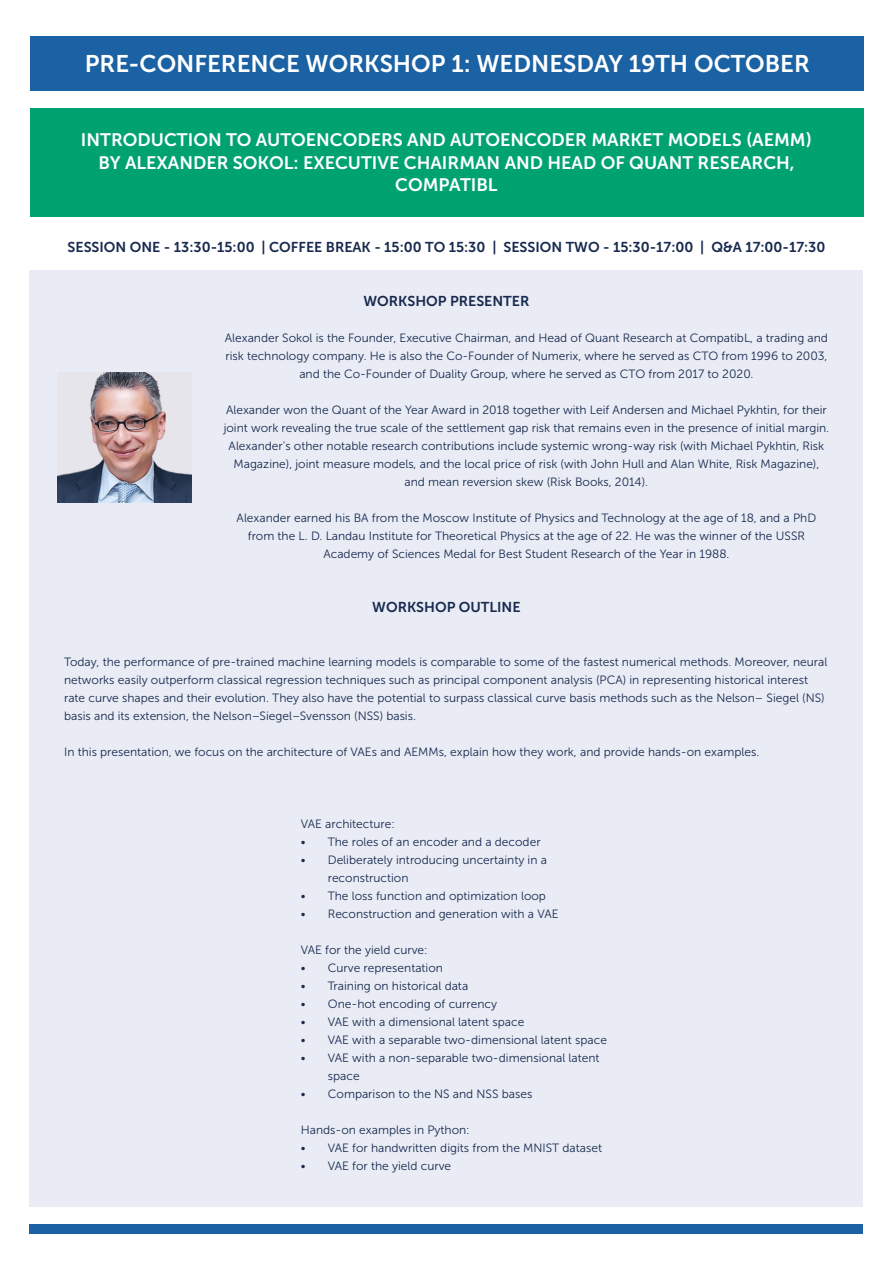
<style>
.page{position:relative;width:893px;height:1263px;background:#fff}
.page>*{position:absolute;margin:0;border:0;box-sizing:border-box;transform-origin:0 0}
.t1{font:24px "Museo Sans 700";color:#fff}
.t2{font:18px/22.5px "Museo Sans 700";color:#fff;text-align:center}
.t3{font:14.25px "Museo Sans 700";color:#17294e}
.t4{font:12px/18px "Museo Sans 300";color:#17294e}
</style>
<div class="page">
<div style="left:30px;top:1224px;width:833px;height:9px;background:#1a62a3"></div>
<div style="left:31px;top:36px;width:833px;height:54px;background:#1a62a3"></div>
<div style="left:30px;top:270px;width:833px;height:936px;background:#e9ecf5"></div>
<img style="left:57px;top:373px;width:134px;height:129px">
<div style="left:30px;top:108px;width:833px;height:108px;background:#00a370"></div>
<p class="t1" style="left:85px;top:50px;width:726px">PRE-CONFERENCE WORKSHOP 1: WEDNESDAY 19TH OCTOBER</p>
<p class="t2" style="left:81px;top:129px;width:732px">INTRODUCTION TO AUTOENCODERS AND AUTOENCODER MARKET MODELS (AEMM)</p>
<p class="t2" style="left:98px;top:151px;width:698px">BY ALEXANDER SOKOL: EXECUTIVE CHAIRMAN AND HEAD OF QUANT RESEARCH,<br>COMPATIBL</p>
<p class="t3" style="left:68px;top:239px;width:759px">SESSION ONE - 13:30-15:00 | COFFEE BREAK - 15:00 TO 15:30 | SESSION TWO - 15:30-17:00 | Q&amp;A 17:00-17:30</p>
<p class="t3" style="left:363px;top:293px;width:167px">WORKSHOP PRESENTER</p>
<p class="t4" style="left:225px;top:329px;width:605px;text-align:center">Alexander Sokol is the Founder, Executive Chairman, and Head of Quant Research at CompatibL, a trading and risk technology company. He is also the Co-Founder of Numerix, where he served as CTO from 1996 to 2003, and the Co-Founder of Duality Group, where he served as CTO from 2017 to 2020.</p>
<p class="t4" style="left:224px;top:401px;width:607px;text-align:center">Alexander won the Quant of the Year Award in 2018 together with Leif Andersen and Michael Pykhtin, for their joint work revealing the true scale of the settlement gap risk that remains even in the presence of initial margin.<br>Alexander’s other notable research contributions include systemic wrong-way risk (with Michael Pykhtin, Risk Magazine), joint measure models, and the local price of risk (with John Hull and Alan White, Risk Magazine), and mean reversion skew (Risk Books, 2014).</p>
<p class="t4" style="left:237px;top:509px;width:581px;text-align:center">Alexander earned his BA from the Moscow Institute of Physics and Technology at the age of 18, and a PhD from the L. D. Landau Institute for Theoretical Physics at the age of 22. He was the winner of the USSR<br>Academy of Sciences Medal for Best Student Research of the Year in 1988.</p>
<p class="t3" style="left:372px;top:599px;width:150px">WORKSHOP OUTLINE</p>
<p class="t4" style="left:64px;top:653px;width:765px">Today, the performance of pre-trained machine learning models is comparable to some of the fastest numerical methods. Moreover, neural networks easily outperform classical regression techniques such as principal component analysis (PCA) in representing historical interest rate curve shapes and their evolution. They also have the potential to surpass classical curve basis methods such as the Nelson– Siegel (NS) basis and its extension, the Nelson–Siegel–Svensson (NSS) basis.</p>
<p class="t4" style="left:64px;top:743px;width:697px">In this presentation, we focus on the architecture of VAEs and AEMMs, explain how they work, and provide hands-on examples.</p>
<p class="t4" style="left:301px;top:815px;width:96px">VAE architecture:</p>
<p class="t4" style="left:301px;top:833px;width:241px">• The roles of an encoder and a decoder</p>
<p class="t4" style="left:328px;top:851px;width:221px;text-indent:-27px">• Deliberately introducing uncertainty in a reconstruction</p>
<p class="t4" style="left:301px;top:887px;width:247px">• The loss function and optimization loop</p>
<p class="t4" style="left:301px;top:905px;width:259px">• Reconstruction and generation with a VAE</p>
<p class="t4" style="left:301px;top:941px;width:128px">VAE for the yield curve:</p>
<p class="t4" style="left:301px;top:959px;width:144px">• Curve representation</p>
<p class="t4" style="left:301px;top:977px;width:169px">• Training on historical data</p>
<p class="t4" style="left:301px;top:995px;width:198px">• One-hot encoding of currency</p>
<p class="t4" style="left:301px;top:1013px;width:225px">• VAE with a dimensional latent space</p>
<p class="t4" style="left:301px;top:1031px;width:308px">• VAE with a separable two-dimensional latent space</p>
<p class="t4" style="left:328px;top:1049px;width:273px;text-indent:-27px">• VAE with a non-separable two-dimensional latent space</p>
<p class="t4" style="left:301px;top:1085px;width:233px">• Comparison to the NS and NSS bases</p>
<p class="t4" style="left:301px;top:1121px;width:170px">Hands-on examples in Python:</p>
<p class="t4" style="left:301px;top:1139px;width:303px">• VAE for handwritten digits from the MNIST dataset</p>
<p class="t4" style="left:301px;top:1157px;width:152px">• VAE for the yield curve</p>
</div>
